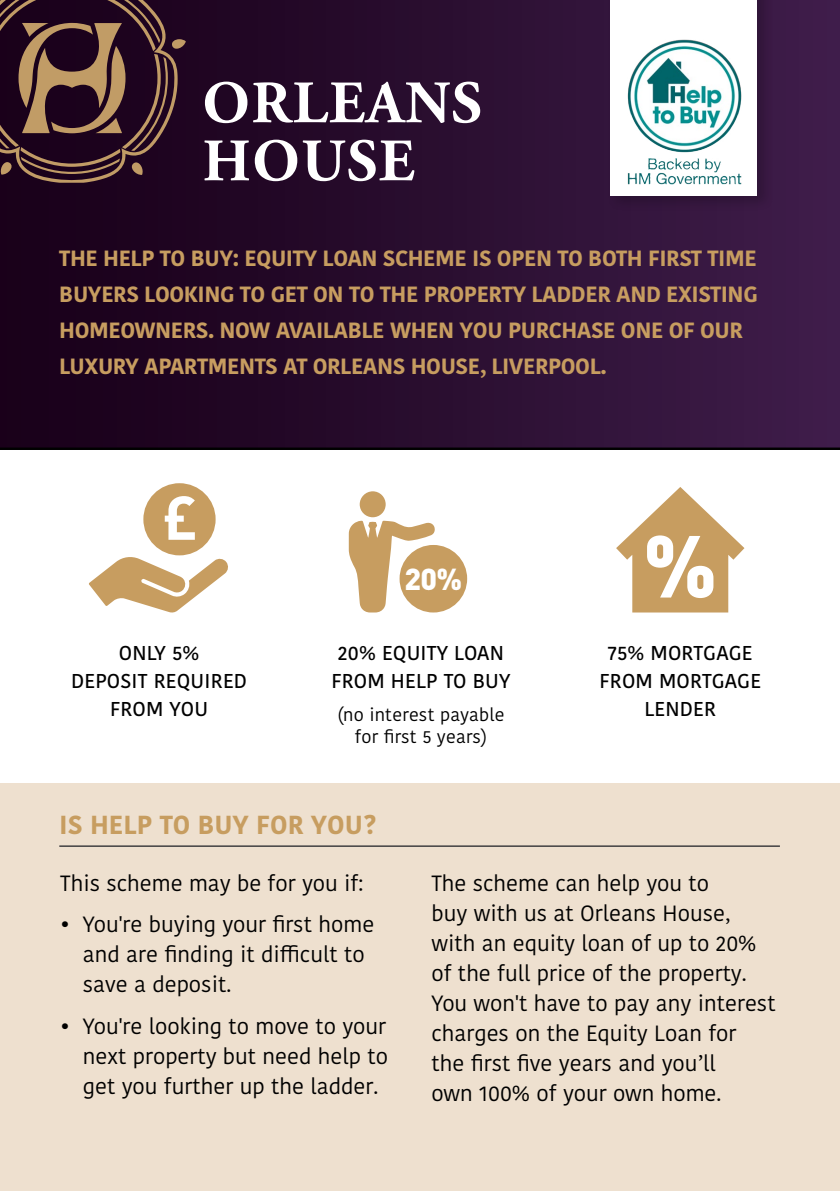
<style>
.page{position:relative;width:840px;height:1191px;background:#fff}
.page>*{position:absolute;margin:0;border:0;box-sizing:border-box;transform-origin:0 0}
.t1{font:700 60px/58px "Adobe Garamond Pro";letter-spacing:.025em;color:#fff}
.t2{font:900 30px "DIN";color:#fff}
.t3{font:700 26px "Kohinoor Devanagari";color:#c79d60}
.t4{font:22px/30px "Kohinoor Devanagari";color:#000}
.t5{font:700 22px/36px "Kohinoor Devanagari";letter-spacing:-.02em;color:#c79d60}
.t6{font:500 20px/28px "Kohinoor Devanagari";letter-spacing:.01em;color:#000;text-align:center}
.t7{font:18px/21.6px "Kohinoor Devanagari";letter-spacing:.01em;color:#000;text-align:center}
</style>
<div class="page">
<div style="left:0;top:783px;width:839px;height:408px;background:#eee0cf"></div>
<svg style="left:0;top:0;width:839px;height:450px;background:#2a0d2f"></svg>
<div style="left:606px;top:0;width:167px;height:212px;background:#34163c"></div>
<div style="left:610px;top:0;width:147px;height:195px;background:#fff"></div>
<img style="left:611px;top:39px;width:146px;height:158px">
<hr style="left:59px;top:845px;width:720px;height:2px;background:#414042">
<div style="left:143px;top:483px;width:72px;height:72px;background:#c79d60;border-radius:50%"></div>
<svg style="left:89px;top:557px;width:139px;height:56px"></svg>
<svg style="left:165px;top:496px;width:30px;height:44px"></svg>
<svg style="left:616px;top:487px;width:128px;height:125px"></svg>
<div style="left:399px;top:545px;width:68px;height:67px;background:#c79d60;border-radius:50%"></div>
<div style="left:359px;top:491px;width:26px;height:26px;background:#c79d60;border-radius:50%"></div>
<svg style="left:348px;top:521px;width:87px;height:91px"></svg>
<svg style="left:0;top:0;width:186px;height:183px;background:#472a30"></svg>
<h1 class="t1" style="left:202px;top:75px;width:281px">ORLEANS<br>HOUSE</h1>
<p class="t5" style="left:59px;top:239px;width:699px">THE HELP TO BUY: EQUITY LOAN SCHEME IS OPEN TO BOTH FIRST TIME BUYERS LOOKING TO GET ON TO THE PROPERTY LADDER AND EXISTING HOMEOWNERS. NOW AVAILABLE WHEN YOU PURCHASE ONE OF OUR LUXURY APARTMENTS AT ORLEANS HOUSE, LIVERPOOL.</p>
<h2 class="t2" style="left:404px;top:559px;width:59px">20%</h2>
<p class="t6" style="left:71px;top:639px;width:177px">ONLY 5%<br>DEPOSIT REQUIRED<br>FROM YOU</p>
<p class="t6" style="left:331px;top:639px;width:180px">20% EQUITY LOAN<br>FROM HELP TO BUY</p>
<p class="t7" style="left:337px;top:704px;width:169px">(no interest payable for first 5 years)</p>
<p class="t6" style="left:599px;top:639px;width:163px">75% MORTGAGE<br>FROM MORTGAGE<br>LENDER</p>
<p class="t3" style="left:59px;top:801px;width:319px">IS HELP TO BUY FOR YOU?</p>
<p class="t4" style="left:60px;top:868px;width:304px">This scheme may be for you if:</p>
<p class="t4" style="left:83px;top:909px;width:293px;text-indent:-23px">• You're buying your first home and are finding it difficult to save a deposit.</p>
<p class="t4" style="left:83px;top:1011px;width:306px;text-align:justify;text-indent:-23px">• You're looking to move to your next property but need help to get you further up the ladder.</p>
<p class="t4" style="left:431px;top:868px;width:345px">The scheme can help you to<br>buy with us at Orleans House, with an equity loan of up to 20% of the full price of the property.<br>You won't have to pay any interest charges on the Equity Loan for<br>the first five years and you’ll<br>own 100% of your own home.</p>
</div>
